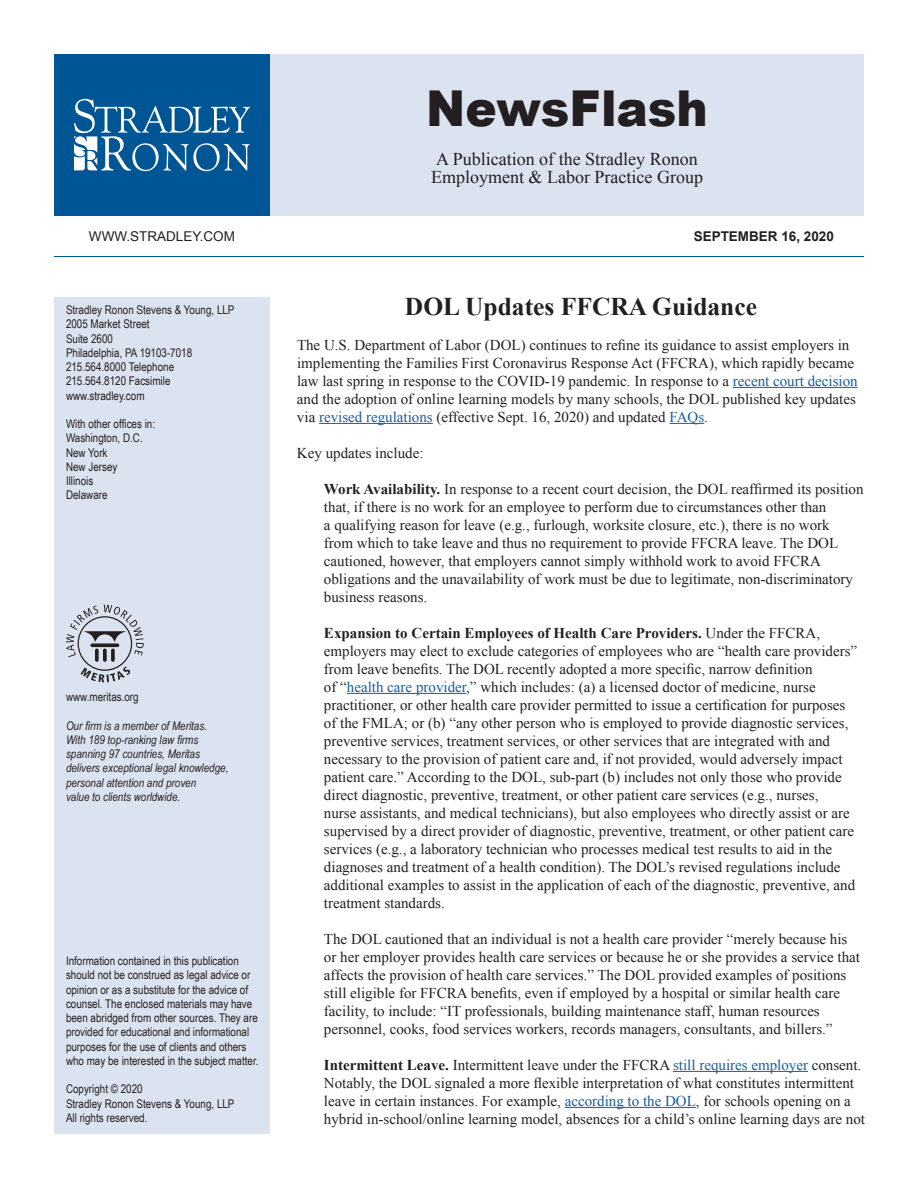
<style>
.page{position:relative;width:918px;height:1188px;background:#fff}
.page>*{position:absolute;margin:0;border:0;box-sizing:border-box;transform-origin:0 0}
.t1{font:900 49.5px "Arial";letter-spacing:-.005em;color:#231f20;scale:.95 1}
.t2{font:700 25.5px "Times New Roman";color:#231f20}
.t3{font:18px/18px "Times New Roman";color:#231f20}
.t4{font:15px/18px "Times New Roman";color:#231f20}
.t5{font:13.5px "Arial";color:#231f20}
.t6{font:700 13.5px "Arial";color:#231f20}
.t7{font:12px/14.2px "Arial Narrow";color:#231f20}
.t8{font:italic 12px/14.2px "Arial Narrow";color:#231f20}
.s1{color:#175d9e}
.s2{font-weight:700}
</style>
<div class="page">
<div style="left:54px;top:54px;width:216px;height:162px;background:#005594"></div>
<svg style="left:74px;top:99px;width:176px;height:72px"></svg>
<div style="left:54px;top:297px;width:216px;height:837px;background:#dce3f0"></div>
<div style="left:270px;top:54px;width:594px;height:162px;background:#dce3f0"></div>
<hr style="left:54px;top:256px;width:810px;height:1px;background:#005594">
<hr style="left:733px;top:387px;width:125px;height:1px;background:#175d9e">
<hr style="left:319px;top:423px;width:114px;height:1px;background:#175d9e">
<hr style="left:670px;top:423px;width:34px;height:1px;background:#175d9e">
<hr style="left:347px;top:693px;width:119px;height:1px;background:#175d9e">
<hr style="left:673px;top:1071px;width:135px;height:1px;background:#175d9e">
<hr style="left:565px;top:1107px;width:131px;height:1px;background:#175d9e">
<svg style="left:66px;top:604px;width:78px;height:78px"></svg>
<h1 class="t1" style="left:426px;top:72px;width:298px">NewsFlash</h1>
<p class="t3" style="left:431px;top:150px;width:273px">A Publication of the Stradley Ronon<br>Employment &amp; Labor Practice Group</p>
<p class="t5" style="left:89px;top:227px;width:148px">WWW.STRADLEY.COM</p>
<p class="t6" style="left:694px;top:227px;width:142px">SEPTEMBER 16, 2020</p>
<p class="t7" style="left:66px;top:302px;width:170px">Stradley Ronon Stevens &amp; Young, LLP<br>2005 Market Street<br>Suite 2600<br>Philadelphia, PA 19103-7018<br>215.564.8000 Telephone<br>215.564.8120 Facsimile www.stradley.com</p>
<p class="t7" style="left:66px;top:416px;width:91px">With other offices in:<br>Washington, D.C.<br>New York<br>New Jersey<br>Illinois<br>Delaware</p>
<p class="t7" style="left:66px;top:689px;width:74px">www.meritas.org</p>
<p class="t8" style="left:66px;top:718px;width:164px">Our firm is a member of Meritas.<br>With 189 top-ranking law firms spanning 97 countries, Meritas delivers exceptional legal knowledge, personal attention and proven<br>value to clients worldwide.</p>
<p class="t7" style="left:66px;top:953px;width:194px">Information contained in this publication should not be construed as legal advice or opinion or as a substitute for the advice of counsel. The enclosed materials may have been abridged from other sources. They are provided for educational and informational purposes for the use of clients and others who may be interested in the subject matter.</p>
<p class="t7" style="left:66px;top:1081px;width:170px">Copyright © 2020<br>Stradley Ronon Stevens &amp; Young, LLP<br>All rights reserved.</p>
<h2 class="t2" style="left:405px;top:289px;width:354px">DOL Updates FFCRA Guidance</h2>
<p class="t4" style="left:297px;top:336px;width:562px">The U.S. Department of Labor (DOL) continues to refine its guidance to assist employers in implementing the Families First Coronavirus Response Act (FFCRA), which rapidly became law last spring in response to the COVID-19 pandemic. In response to a <span class="s1">recent court decision </span>and the adoption of online learning models by many schools, the DOL published key updates via <span class="s1">revised regulations</span> (effective Sept. 16, 2020) and updated <span class="s1">FAQs</span>.</p>
<p class="t4" style="left:297px;top:444px;width:128px">Key updates include:</p>
<p class="t4" style="left:324px;top:480px;width:541px"><span class="s2">Work Availability.</span> In response to a recent court decision, the DOL reaffirmed its position that, if there is no work for an employee to perform due to circumstances other than<br>a qualifying reason for leave (e.g., furlough, worksite closure, etc.), there is no work<br>from which to take leave and thus no requirement to provide FFCRA leave. The DOL cautioned, however, that employers cannot simply withhold work to avoid FFCRA obligations and the unavailability of work must be due to legitimate, non-discriminatory business reasons.</p>
<p class="t4" style="left:324px;top:624px;width:535px"><span class="s2">Expansion to Certain Employees of Health Care Providers.</span> Under the FFCRA, employers may elect to exclude categories of employees who are “health care providers” from leave benefits. The DOL recently adopted a more specific, narrow definition<br>of “<span class="s1">health care provider</span>,” which includes: (a) a licensed doctor of medicine, nurse practitioner, or other health care provider permitted to issue a certification for purposes of the FMLA; or (b) “any other person who is employed to provide diagnostic services, preventive services, treatment services, or other services that are integrated with and necessary to the provision of patient care and, if not provided, would adversely impact patient care.” According to the DOL, sub-part (b) includes not only those who provide direct diagnostic, preventive, treatment, or other patient care services (e.g., nurses,<br>nurse assistants, and medical technicians), but also employees who directly assist or are supervised by a direct provider of diagnostic, preventive, treatment, or other patient care services (e.g., a laboratory technician who processes medical test results to aid in the diagnoses and treatment of a health condition). The DOL’s revised regulations include additional examples to assist in the application of each of the diagnostic, preventive, and treatment standards.</p>
<p class="t4" style="left:324px;top:930px;width:538px">The DOL cautioned that an individual is not a health care provider “merely because his or her employer provides health care services or because he or she provides a service that affects the provision of health care services.” The DOL provided examples of positions still eligible for FFCRA benefits, even if employed by a hospital or similar health care facility, to include: “IT professionals, building maintenance staff, human resources personnel, cooks, food services workers, records managers, consultants, and billers.”</p>
<p class="t4" style="left:324px;top:1056px;width:543px"><span class="s2">Intermittent Leave.</span> Intermittent leave under the FFCRA <span class="s1">still requires employer</span> consent.<br>Notably, the DOL signaled a more flexible interpretation of what constitutes intermittent leave in certain instances. For example, <span class="s1">according to the DOL</span>, for schools opening on a hybrid in-school/online learning model, absences for a child’s online learning days are not</p>
</div>
